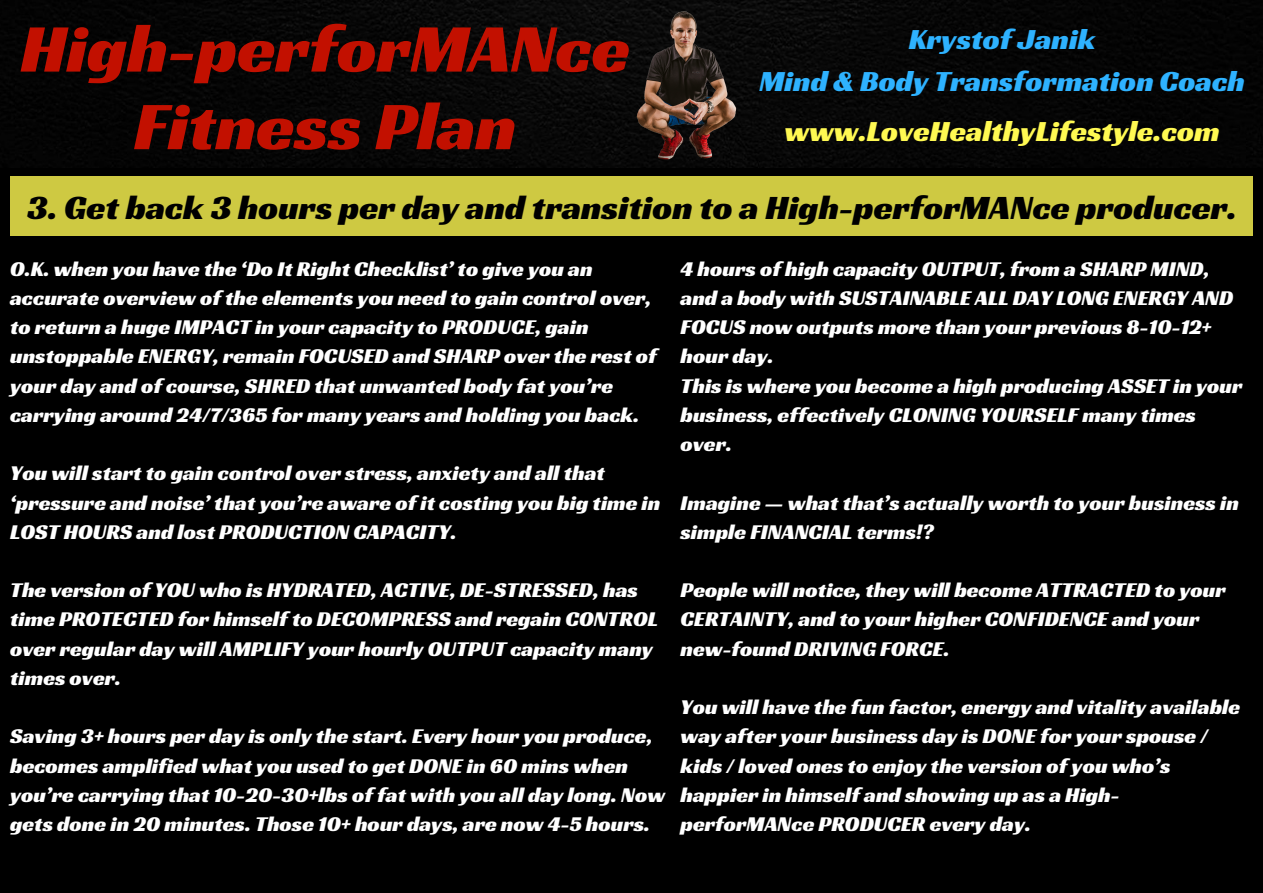
<style>
.page{position:relative;width:1263px;height:893px;background:#000}
.page>*{position:absolute;margin:0;border:0;box-sizing:border-box;transform-origin:0 0}
.t1{font:69.45px/77.6px "Racing Sans One";color:#c21000;text-align:center}
.t2{font:34.8px "Racing Sans One";color:#000}
.t3{font:29.7px/41.5px "Racing Sans One";color:#2eb2ff;text-align:center}
.t4{font:29.7px "Racing Sans One";color:#fff952}
.t5{font:21.45px/29.2px "Racing Sans One";color:#fff}
</style>
<div class="page">
<img style="left:10px;top:0;width:1249px;height:168px">
<img style="left:567px;top:0;width:263px;height:168px">
<div style="left:10px;top:177px;width:1243px;height:59px;background:#cec942"></div>
<h1 class="t1" style="left:21px;top:9px;width:611px">High-perforMANce<br>Fitness Plan</h1>
<h3 class="t3" style="left:759px;top:18px;width:487px">Krystof Janik<br>Mind &amp; Body Transformation Coach</h3>
<h3 class="t4" style="left:784px;top:112px;width:437px">www.LoveHealthyLifestyle.com</h3>
<h2 class="t2" style="left:27px;top:185px;width:1211px">3. Get back 3 hours per day and transition to a High-perforMANce producer.</h2>
<p class="t5" style="left:10px;top:253px;width:648px">O.K. when you have the ‘Do It Right Checklist’ to give you an accurate overview of the elements you need to gain control over, to return a huge IMPACT in your capacity to PRODUCE, gain unstoppable ENERGY, remain FOCUSED and SHARP over the rest of your day and of course, SHRED that unwanted body fat you’re carrying around 24/7/365 for many years and holding you back.</p>
<p class="t5" style="left:680px;top:253px;width:563px">4 hours of high capacity OUTPUT, from a SHARP MIND, and a body with SUSTAINABLE ALL DAY LONG ENERGY AND FOCUS now outputs more than your previous 8-10-12+ hour day.<br>This is where you become a high producing ASSET in your business, effectively CLONING YOURSELF many times over.</p>
<p class="t5" style="left:10px;top:458px;width:652px">You will start to gain control over stress, anxiety and all that ‘pressure and noise’ that you’re aware of it costing you big time in<br>LOST HOURS and lost PRODUCTION CAPACITY.</p>
<p class="t5" style="left:680px;top:487px;width:560px">Imagine — what that’s actually worth to your business in simple FINANCIAL terms!?</p>
<p class="t5" style="left:10px;top:575px;width:650px">The version of YOU who is HYDRATED, ACTIVE, DE-STRESSED, has time PROTECTED for himself to DECOMPRESS and regain CONTROL over regular day will AMPLIFY your hourly OUTPUT capacity many times over.</p>
<p class="t5" style="left:10px;top:721px;width:657px">Saving 3+ hours per day is only the start. Every hour you produce, becomes amplified what you used to get DONE in 60 mins when you’re carrying that 10-20-30+lbs of fat with you all day long. Now gets done in 20 minutes. Those 10+ hour days, are now 4-5 hours.</p>
<p class="t5" style="left:680px;top:575px;width:547px">People will notice, they will become ATTRACTED to your<br>CERTAINTY, and to your higher CONFIDENCE and your new-found DRIVING FORCE.</p>
<p class="t5" style="left:680px;top:692px;width:561px">You will have the fun factor, energy and vitality available way after your business day is DONE for your spouse / kids / loved ones to enjoy the version of you who’s happier in himself and showing up as a High&shy;perforMANce PRODUCER every day.</p>
</div>
